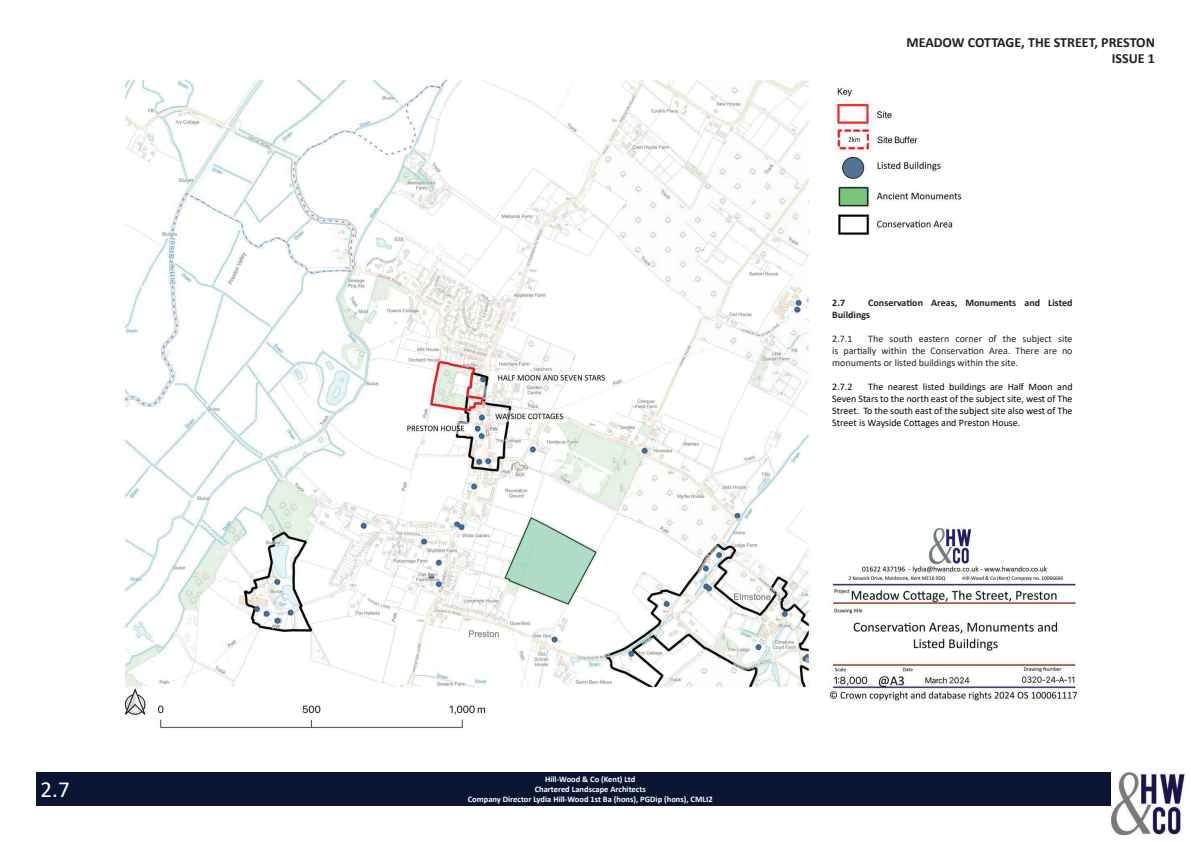
<style>
.page{position:relative;width:1191px;height:842px;background:#fff}
.page>*{position:absolute;margin:0;border:0;box-sizing:border-box;transform-origin:0 0}
.t1{font:23px "Calibri";color:#fff}
.t2{font:700 14px/16.8px "Calibri";color:#231f20;text-align:right}
.t3{font:10px/12px "Calibri";color:#040503;text-align:justify}
.t4{font:10px/12px "Calibri";color:#231f20;text-align:justify}
.t5{font:700 10px/12px "Calibri";color:#231f20}
.t6{font:700 8.5px/10.2px "Calibri";color:#fff;text-align:center}
.s1{color:#000}
</style>
<div class="page">
<div style="left:36px;top:773px;width:1119px;height:33px;background:#091533"></div>
<img style="left:1111px;top:773px;width:74px;height:63px">
<img style="left:122px;top:79px;width:956px;height:650px">
<div style="left:832px;top:238px;width:240px;height:259px;background:#fff"></div>
<h1 class="t1" style="left:41px;top:773px;width:31px">2.7</h1>
<h2 class="t2" style="left:906px;top:33px;width:250px">MEADOW COTTAGE, THE STREET, PRESTON<br>ISSUE 1</h2>
<p class="t5" style="left:832px;top:296px;width:242px;text-indent:36px">Conservation Areas, Monuments and Listed<br>Buildings</p>
<p class="t4" style="left:832px;top:332px;width:22px">2.7.1</p>
<p class="t5" style="left:832px;top:296px;width:14px">2.7</p>
<p class="t4" style="left:832px;top:332px;width:242px;text-indent:36px">The south eastern corner of the subject site is partially within the Conservation Area. There are no monuments or listed buildings within the site.</p>
<p class="t3" style="left:832px;top:380px;width:22px">2.7.2</p>
<p class="t3" style="left:832px;top:380px;width:242px;text-indent:36px">The nearest listed buildings are Half Moon and Seven Star<span class="s1">s to the</span> north east of the subject site, west of The Street. To the south east of the subject site also west of The Street is Wayside Cottages and Preston House.</p>
<p class="t6" style="left:468px;top:773px;width:246px">Hill-Wood &amp; Co (Kent) Ltd<br>Chartered Landscape Architects<br>Company Director Lydia Hill-Wood 1st Ba (hons), PGDip (hons), CMLI2</p>
</div>
